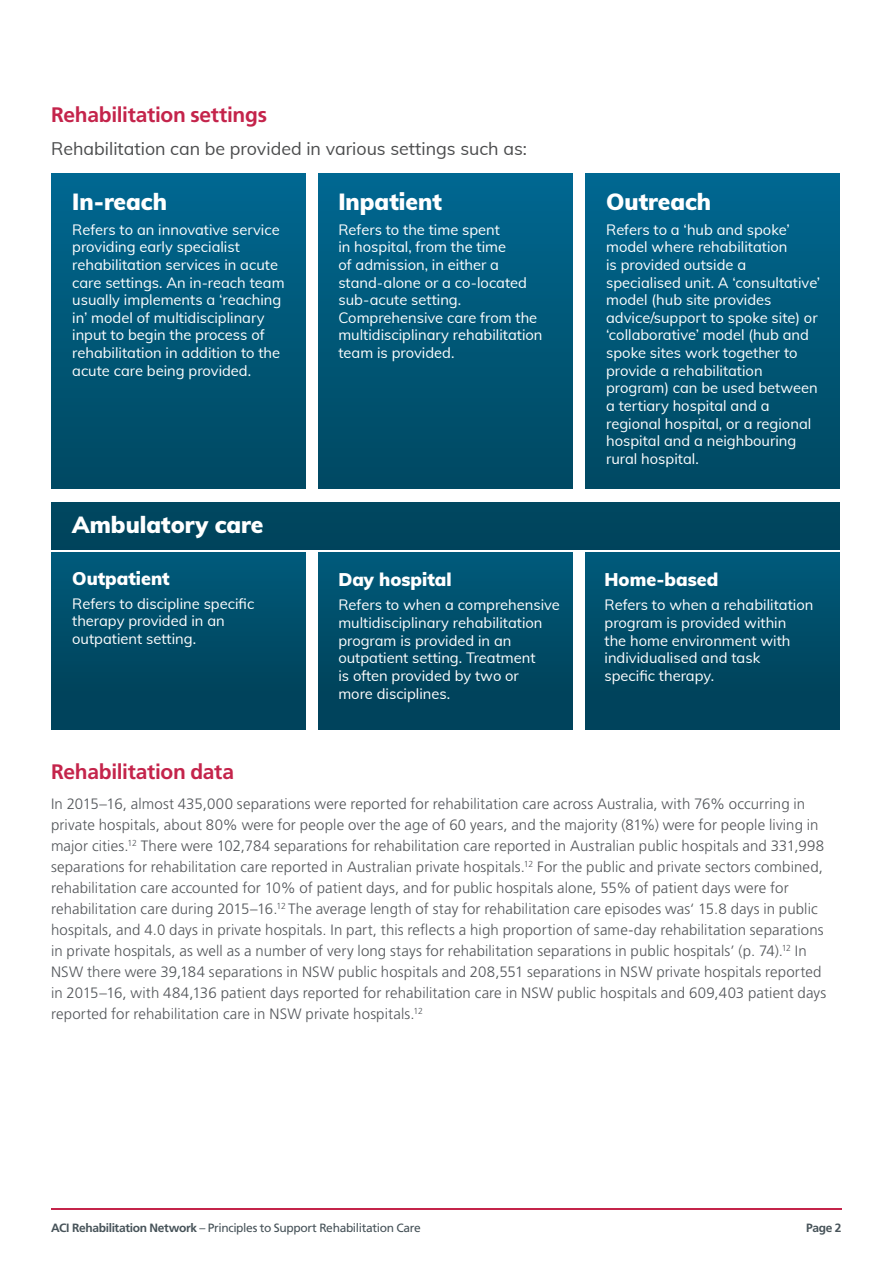
<style>
.page{position:relative;width:893px;height:1263px;background:#fff}
.page>*{position:absolute;margin:0;border:0;box-sizing:border-box;transform-origin:0 0}
.t1{font:900 22.8px "Muli";color:#fff}
.t2{font:700 21px "Frutiger LT Std";letter-spacing:-.015em;color:#c4244b}
.t3{font:900 18px "Muli";color:#fff}
.t4{font:17.85px "Muli";color:#4b4c4d}
.t5{font:300 15px/21px "Frutiger LT Std";letter-spacing:.01em;color:#53565a}
.t6{font:14.7px/17.7px "Muli";color:#fff}
.t7{font:12px "Frutiger LT Std";letter-spacing:-.03em;color:#475359}
.t8{font:700 12px "Frutiger LT Std";color:#475359}
.s1{font-weight:700}
</style>
<div class="page">
<hr style="left:51px;top:1209px;width:791px;height:1px;background:#c4244a">
<div style="left:52px;top:553px;width:253px;height:177px;background:linear-gradient(to bottom,#005979,#003f56)"></div>
<div style="left:319px;top:553px;width:253px;height:177px;background:linear-gradient(to bottom,#005979,#003f56)"></div>
<div style="left:586px;top:553px;width:253px;height:177px;background:linear-gradient(to bottom,#005979,#003f56)"></div>
<div style="left:52px;top:174px;width:253px;height:315px;background:linear-gradient(to bottom,#006790,#004861)"></div>
<div style="left:52px;top:502px;width:787px;height:47px;background:#00455e"></div>
<div style="left:319px;top:174px;width:253px;height:315px;background:linear-gradient(to bottom,#006790,#004861)"></div>
<div style="left:586px;top:174px;width:253px;height:315px;background:linear-gradient(to bottom,#006790,#004861)"></div>
<h2 class="t2" style="left:51px;top:102px;width:218px">Rehabilitation settings</h2>
<p class="t4" style="left:51px;top:136px;width:477px">Rehabilitation can be provided in various settings such as:</p>
<h1 class="t1" style="left:72px;top:185px;width:96px">In-reach</h1>
<p class="t6" style="left:72px;top:220px;width:214px">Refers to an innovative service providing early specialist rehabilitation services in acute care settings. An in-reach team usually implements a ‘reaching in’ model of multidisciplinary input to begin the process of rehabilitation in addition to the acute care being provided.</p>
<h1 class="t1" style="left:338px;top:185px;width:105px">Inpatient</h1>
<p class="t6" style="left:338px;top:220px;width:206px">Refers to the time spent<br>in hospital, from the time<br>of admission, in either a stand-alone or a co-located sub-acute setting.<br>Comprehensive care from the multidisciplinary rehabilitation team is provided.</p>
<h1 class="t1" style="left:72px;top:508px;width:193px">Ambulatory care</h1>
<p class="t3" style="left:72px;top:565px;width:99px">Outpatient</p>
<p class="t6" style="left:72px;top:594px;width:184px">Refers to discipline specific therapy provided in an outpatient setting.</p>
<p class="t3" style="left:338px;top:566px;width:115px">Day hospital</p>
<p class="t6" style="left:338px;top:596px;width:223px">Refers to when a comprehensive multidisciplinary rehabilitation program is provided in an outpatient setting. Treatment<br>is often provided by two or<br>more disciplines.</p>
<h1 class="t1" style="left:606px;top:185px;width:107px">Outreach</h1>
<p class="t6" style="left:606px;top:220px;width:216px">Refers to a ‘hub and spoke’ model where rehabilitation<br>is provided outside a specialised unit. A ‘consultative’ model (hub site provides advice/support to spoke site) or ‘collaborative’ model (hub and spoke sites work together to provide a rehabilitation program) can be used between a tertiary hospital and a regional hospital, or a regional hospital and a neighbouring rural hospital.</p>
<p class="t3" style="left:604px;top:566px;width:115px">Home-based</p>
<p class="t6" style="left:604px;top:596px;width:210px">Refers to when a rehabilitation program is provided within<br>the home environment with individualised and task specific therapy.</p>
<h2 class="t2" style="left:51px;top:759px;width:185px">Rehabilitation data</h2>
<p class="t5" style="left:51px;top:793px;width:777px">In 2015–16, almost 435,000 separations were reported for rehabilitation care across Australia, with 76% occurring in private hospitals, about 80% were for people over the age of 60 years, and the majority (81%) were for people living in major cities.<sup>12</sup> There were 102,784 separations for rehabilitation care reported in Australian public hospitals and 331,998 separations for rehabilitation care reported in Australian private hospitals.<sup>12</sup> For the public and private sectors combined, rehabilitation care accounted for 10% of patient days, and for public hospitals alone, 55% of patient days were for rehabilitation care during 2015–16.<sup>12</sup> The average length of stay for rehabilitation care episodes was‘ 15.8 days in public hospitals, and 4.0 days in private hospitals. In part, this reflects a high proportion of same-day rehabilitation separations in private hospitals, as well as a number of very long stays for rehabilitation separations in public hospitals’ (p. 74).<sup>12</sup> In NSW there were 39,184 separations in NSW public hospitals and 208,551 separations in NSW private hospitals reported in 2015–16, with 484,136 patient days reported for rehabilitation care in NSW public hospitals and 609,403 patient days reported for rehabilitation care in NSW private hospitals.<sup>12</sup></p>
<p class="t7" style="left:51px;top:1221px;width:371px"><span class="s1">ACI Rehabilitation Network</span> – Principles to Support Rehabilitation Care</p>
<p class="t8" style="left:806px;top:1221px;width:37px">Page 2</p>
</div>
